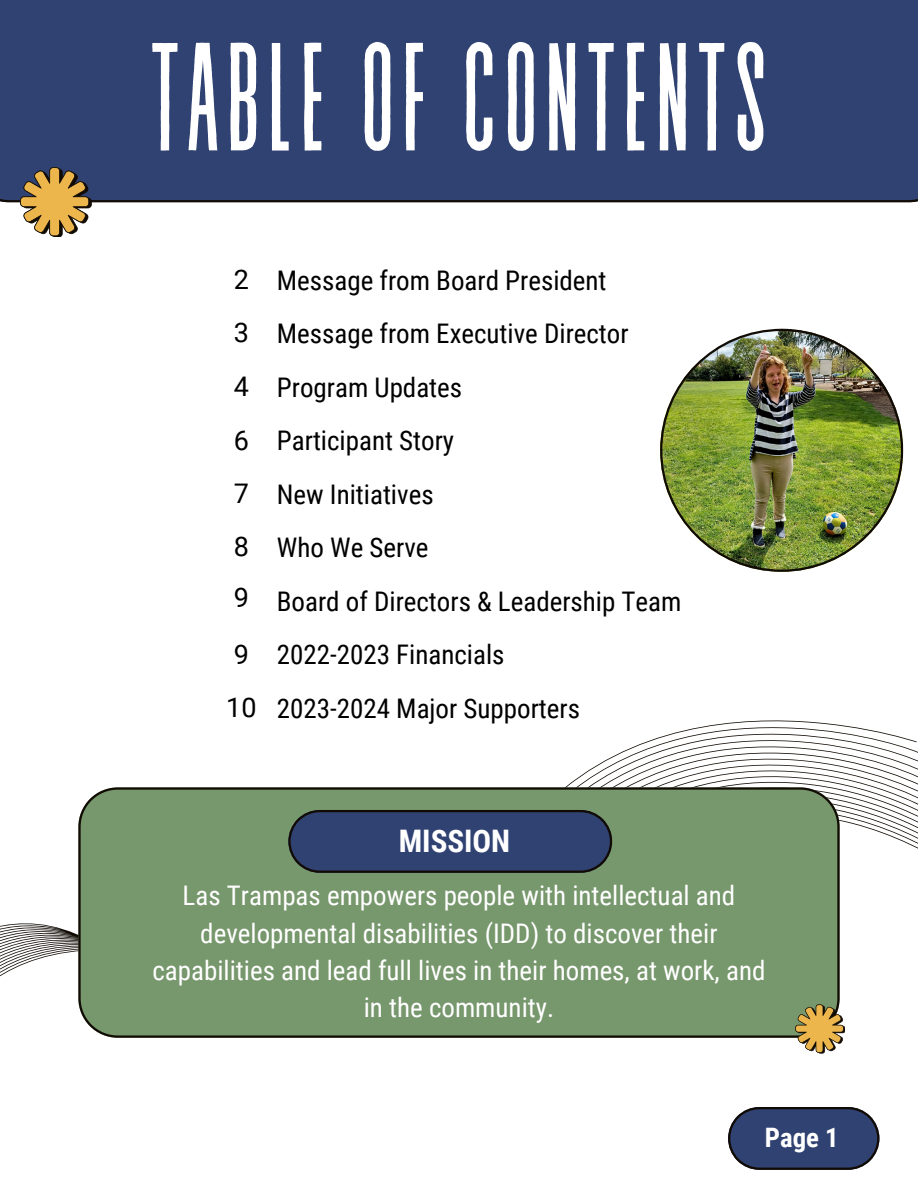
<style>
.page{position:relative;width:918px;height:1188px;background:#fff}
.page>*{position:absolute;margin:0;border:0;box-sizing:border-box;transform-origin:0 0}
.t1{font:153.45px "Revive 80 Tall";letter-spacing:.03em;color:#fff}
.t2{font:700 31.05px "Roboto Condensed";color:#fff}
.t3{font:27px "Roboto Condensed";color:#000}
.t4{font:27px/37.2px "Roboto Condensed";color:#fff;text-align:center}
.t5{font:27px "Roboto";color:#000}
.t6{font:700 26.85px "Roboto Condensed";color:#fff}
</style>
<div class="page">
<svg style="left:0;top:720px;width:918px;height:423px"></svg>
<svg style="left:728px;top:1107px;width:151px;height:63px;background:#3e4d74"></svg>
<div style="left:0;top:0;width:918px;height:202px;background:#304272"></div>
<svg style="left:20px;top:167px;width:72px;height:70px;background:#af9462"></svg>
<div style="left:78px;top:787px;width:762px;height:250px;background:#77976c"></div>
<svg style="left:795px;top:1005px;width:50px;height:49px"></svg>
<svg style="left:288px;top:810px;width:324px;height:63px;background:#304169"></svg>
<img style="left:660px;top:329px;width:243px;height:243px">
<p class="t1" style="left:149px;top:19px;width:621px">TABLE OF CONTENTS</p>
<p class="t5" style="left:234px;top:264px;width:17px">2</p>
<p class="t3" style="left:277px;top:265px;width:331px">Message from Board President</p>
<p class="t5" style="left:234px;top:317px;width:17px">3</p>
<p class="t3" style="left:277px;top:318px;width:353px">Message from Executive Director</p>
<p class="t5" style="left:234px;top:371px;width:17px">4</p>
<p class="t3" style="left:277px;top:372px;width:187px">Program Updates</p>
<p class="t5" style="left:234px;top:425px;width:17px">6</p>
<p class="t3" style="left:277px;top:425px;width:179px">Participant Story</p>
<p class="t5" style="left:234px;top:478px;width:17px">7</p>
<p class="t3" style="left:277px;top:479px;width:158px">New Initiatives</p>
<p class="t5" style="left:234px;top:531px;width:17px">8</p>
<p class="t3" style="left:277px;top:532px;width:153px">Who We Serve</p>
<p class="t5" style="left:234px;top:582px;width:17px">9</p>
<p class="t3" style="left:277px;top:586px;width:406px">Board of Directors &amp; Leadership Team</p>
<p class="t5" style="left:234px;top:639px;width:17px">9</p>
<p class="t3" style="left:277px;top:639px;width:229px">2022-2023 Financials</p>
<h2 class="t5" style="left:226px;top:692px;width:32px">10</h2>
<p class="t3" style="left:277px;top:693px;width:305px">2023-2024 Major Supporters</p>
<p class="t2" style="left:399px;top:823px;width:113px">MISSION</p>
<p class="t4" style="left:153px;top:878px;width:614px">Las Trampas empowers people with intellectual and developmental disabilities (IDD) to discover their capabilities and lead full lives in their homes, at work, and in the community.</p>
<h1 class="t6" style="left:765px;top:1122px;width:75px">Page 1</h1>
</div>
